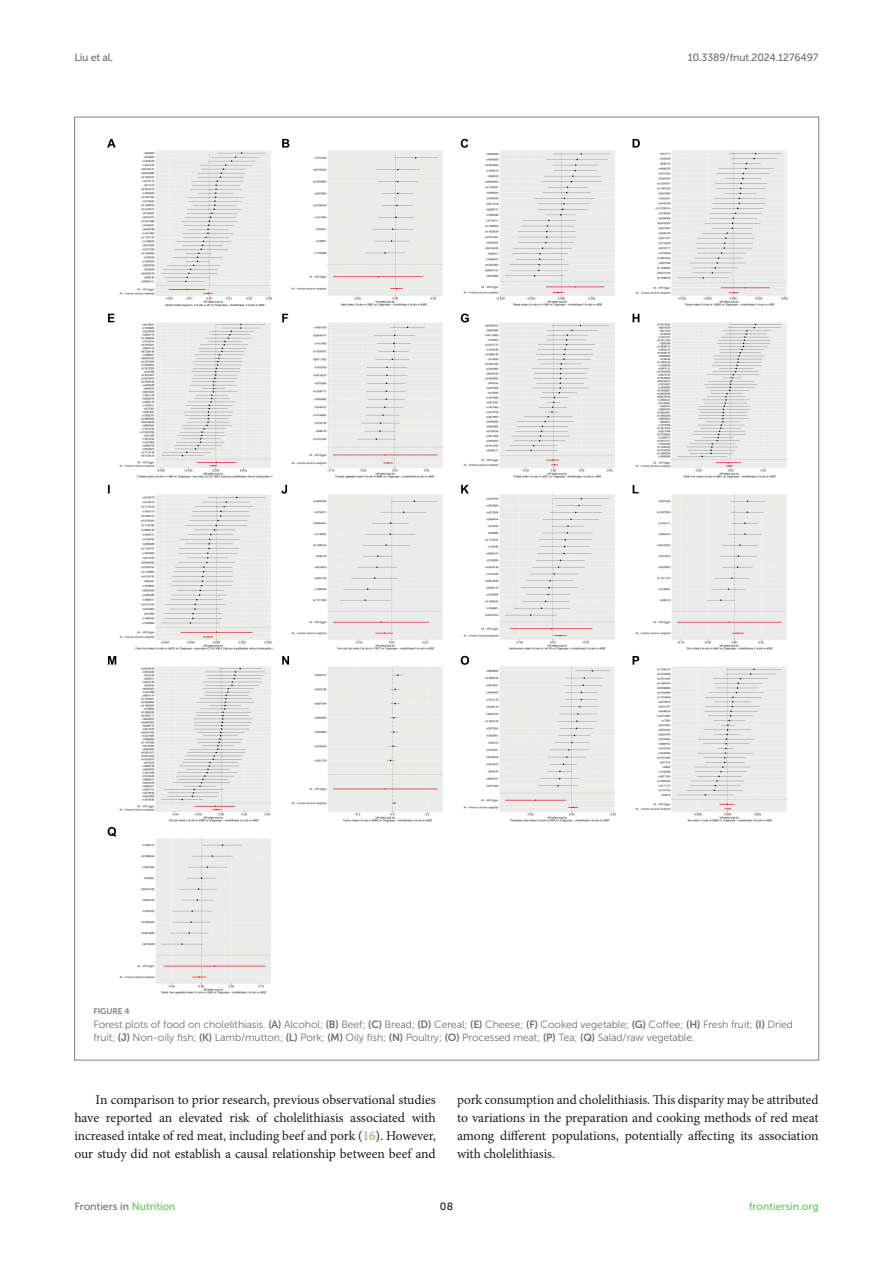
<style>
.page{position:relative;width:893px;height:1263px;background:#fff}
.page>*{position:absolute;margin:0;border:0;box-sizing:border-box;transform-origin:0 0}
.TEXT{font:13.5px/18px "Minion Pro";letter-spacing:-.005em;color:#1b1c1b;text-align:justify}
.FIG_LEG{font:10.5px/13.5px "Museo Sans 300";letter-spacing:-.01em;color:#706f70}
.t1{font:10.5px "Museo Sans 500";letter-spacing:-.015em;color:#706f70}
.t2{font:10.5px "Museo Sans 500";color:#65c161}
.t3{font:10.5px "Museo Sans 500";color:#1b1c1b}
.FIG_HD{font:8.25px "Museo Sans 700";letter-spacing:-.01em;color:#7e7f7f}
.s1{font-family:"Museo Sans 700"}
.s2{color:#65c161}
</style>
<div class="page">
<img style="left:107px;top:138px;width:681px;height:856px">
<p class="t1" style="left:74px;top:51px;width:40px">Liu et al.</p>
<p class="t1" style="left:688px;top:51px;width:132px">10.3389/fnut.2024.1276497</p>
<p class="FIG_HD" style="left:94px;top:1007px;width:37px">FIGURE 4</p>
<p class="FIG_LEG" style="left:94px;top:1017px;width:701px">Forest plots of food on cholelithiasis. <span class="s1">(A)</span> Alcohol; <span class="s1">(B)</span> Beef; <span class="s1">(C)</span> Bread; <span class="s1">(D)</span> Cereal; <span class="s1">(E)</span> Cheese; <span class="s1">(F)</span> Cooked vegetable; <span class="s1">(G)</span> Coffee; <span class="s1">(H)</span> Fresh fruit; <span class="s1">(I)</span> Dried fruit; <span class="s1">(J)</span> Non-oily fish; <span class="s1">(K)</span> Lamb/mutton; <span class="s1">(L)</span> Pork; <span class="s1">(M)</span> Oily fish; <span class="s1">(N)</span> Poultry; <span class="s1">(O)</span> Processed meat; <span class="s1">(P)</span> Tea; <span class="s1">(Q)</span> Salad/raw vegetable.</p>
<p class="TEXT" style="left:74px;top:1091px;width:363px;text-indent:21px">In comparison to prior research, previous observational studies have reported an elevated risk of cholelithiasis associated with increased intake of red meat, including beef and pork (<span class="s2">16</span>). However, our study did not establish a causal relationship between beef and</p>
<p class="TEXT" style="left:457px;top:1091px;width:363px">pork consumption and cholelithiasis. This disparity may be attributed to variations in the preparation and cooking methods of red meat among different populations, potentially affecting its association with cholelithiasis.</p>
<p class="t1" style="left:74px;top:1200px;width:103px">Frontiers in <span class="s2">Nutrition</span></p>
<p class="t3" style="left:440px;top:1200px;width:15px">08</p>
<p class="t2" style="left:749px;top:1200px;width:71px">frontiersin.org</p>
</div>
